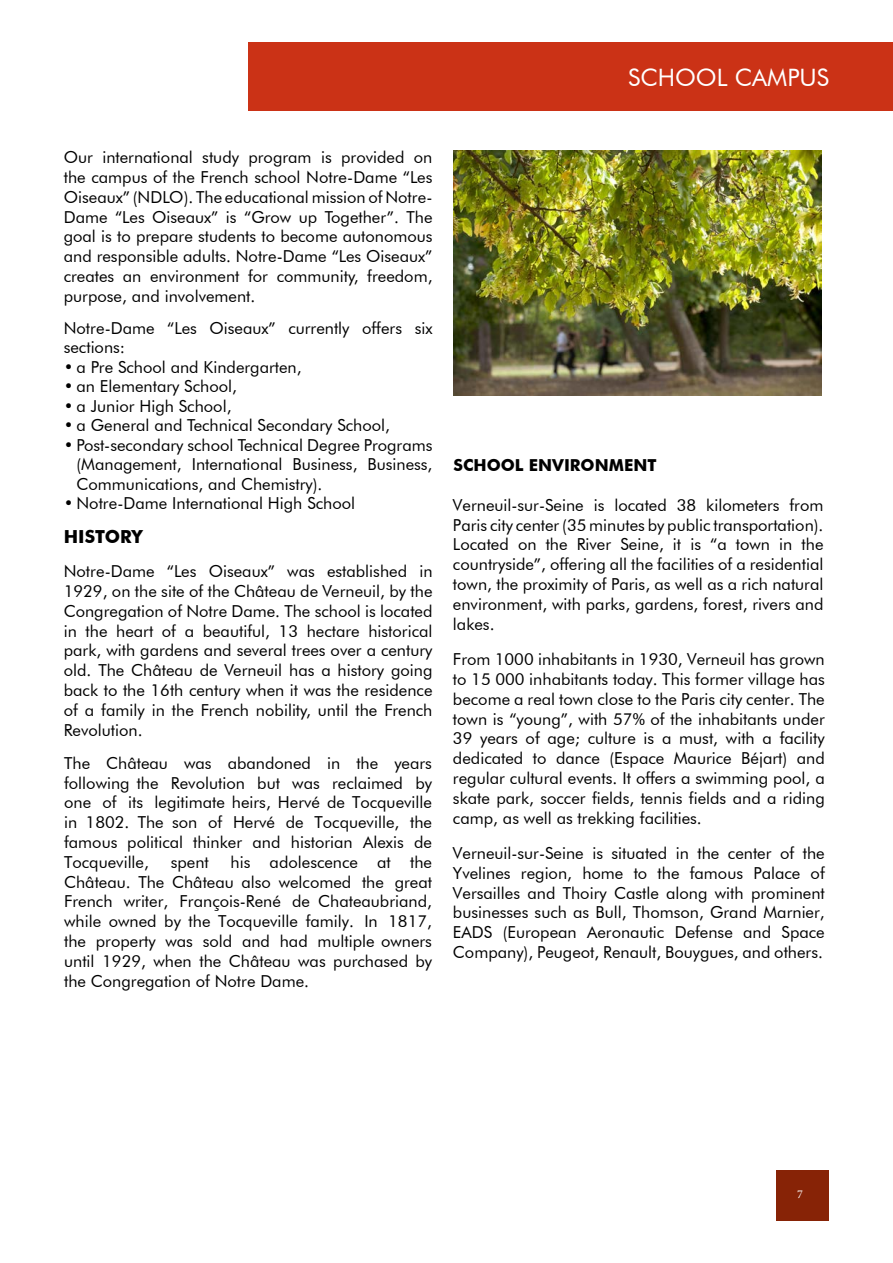
<style>
.page{position:relative;width:893px;height:1263px;background:#fff}
.page>*{position:absolute;margin:0;border:0;box-sizing:border-box;transform-origin:0 0}
.t1{font:24px "Futura BT";color:#fff}
.t2{font:700 18px "Futura BT";color:#000}
.t3{font:16.5px/19.8px "Futura BT";color:#000;text-align:justify}
.t4{font:700 16.5px "Futura BT";color:#000}
.t5{font:12px "Minion Pro";color:#fff}
</style>
<div class="page">
<div style="left:777px;top:1170px;width:52px;height:50px;background:#872306"></div>
<div style="left:248px;top:42px;width:645px;height:69px;background:#cb3216"></div>
<img style="left:454px;top:151px;width:368px;height:245px">
<h1 class="t1" style="left:628px;top:63px;width:203px">SCHOOL CAMPUS</h1>
<p class="t3" style="left:64px;top:147px;width:370px">Our international study program is provided on the campus of the French school Notre-Dame “Les Oiseaux” (NDLO). The educational mission of Notre-Dame “Les Oiseaux” is “Grow up Together”. The goal is to prepare students to become autonomous and responsible adults. Notre-Dame “Les Oiseaux” creates an environment for community, freedom, purpose, and involvement.</p>
<p class="t3" style="left:64px;top:318px;width:370px">Notre-Dame “Les Oiseaux” currently offers six sections:</p>
<p class="t3" style="left:64px;top:357px;width:239px">• a Pre School and Kindergarten,</p>
<p class="t3" style="left:64px;top:377px;width:175px">• an Elementary School,</p>
<p class="t3" style="left:64px;top:396px;width:169px">• a Junior High School,</p>
<p class="t3" style="left:64px;top:416px;width:328px">• a General and Technical Secondary School,</p>
<p class="t3" style="left:77px;top:435px;width:357px;text-indent:-13px">• Post-secondary school Technical Degree Programs (Management, International Business, Business, Communications, and Chemistry).</p>
<p class="t3" style="left:64px;top:494px;width:293px">• Notre-Dame International High School</p>
<p class="t2" style="left:64px;top:526px;width:80px">HISTORY</p>
<p class="t3" style="left:64px;top:561px;width:370px">Notre-Dame “Les Oiseaux” was established in 1929, on the site of the Château de Verneuil, by the Congregation of Notre Dame. The school is located in the heart of a beautiful, 13 hectare historical park, with gardens and several trees over a century old. The Château de Verneuil has a history going back to the 16th century when it was the residence of a family in the French nobility, until the French Revolution.</p>
<p class="t3" style="left:64px;top:753px;width:369px">The Château was abandoned in the years following the Revolution but was reclaimed by one of its legitimate heirs, Hervé de Tocqueville in 1802. The son of Hervé de Tocqueville, the famous political thinker and historian Alexis de Tocqueville,</p>
<p class="t3" style="left:64px;top:852px;width:369px;text-indent:166px">his adolescence at the Château. The Château also welcomed the great French writer, François-René de Chateaubriand, while owned by the Tocqueville family. In 1817, the property was sold and had multiple owners until 1929, when the Château was purchased by the Congregation of Notre Dame.</p>
<p class="t3" style="left:171px;top:852px;width:40px">spent</p>
<p class="t4" style="left:453px;top:455px;width:204px">SCHOOL ENVIRONMENT</p>
<p class="t3" style="left:453px;top:495px;width:372px">Verneuil-sur-Seine is located 38 kilometers from Paris city center (35 minutes by public transportation).<br>Located on the River Seine, it is “a town in the countryside”, offering all the facilities of a residential town, the proximity of Paris, as well as a rich natural environment, with parks, gardens, forest, rivers and lakes.</p>
<p class="t3" style="left:453px;top:649px;width:373px">From 1000 inhabitants in 1930, Verneuil has grown to 15 000 inhabitants today. This former village has become a real town close to the Paris city center. The town is “young”, with 57% of the inhabitants under 39 years of age; culture is a must, with a facility dedicated to dance (Espace Maurice Béjart) and regular cultural events. It offers a swimming pool, a skate park, soccer fields, tennis fields and a riding camp, as well as trekking facilities.</p>
<p class="t3" style="left:453px;top:843px;width:373px">Verneuil-sur-Seine is situated in the center of the Yvelines region, home to the famous Palace of Versailles and Thoiry Castle along with prominent businesses such as Bull, Thomson, Grand Marnier, EADS (European Aeronautic Defense and Space Company), Peugeot, Renault, Bouygues, and others.</p>
<p class="t5" style="left:797px;top:1186px;width:7px">7</p>
</div>
